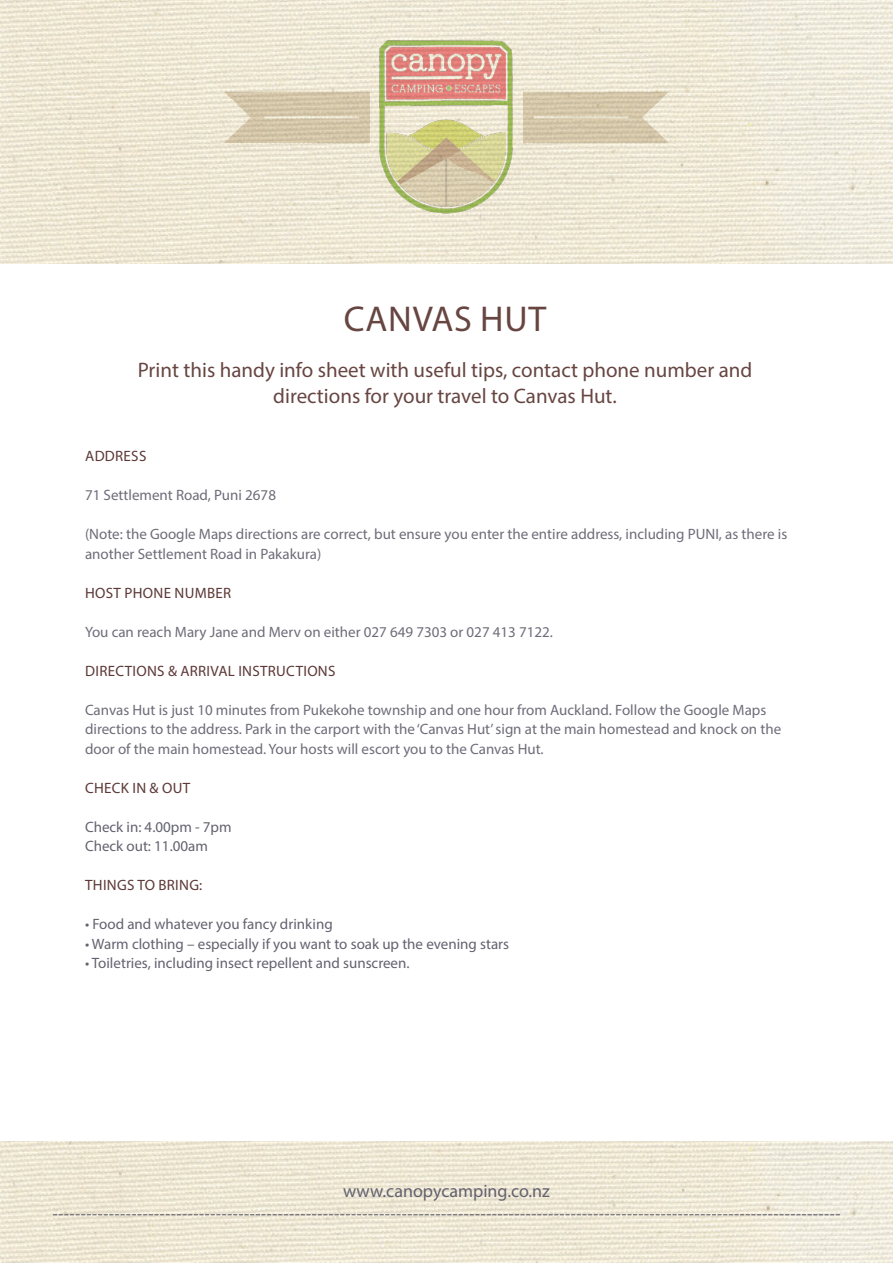
<style>
.page{position:relative;width:893px;height:1263px;background:#fff}
.page>*{position:absolute;margin:0;border:0;box-sizing:border-box;transform-origin:0 0}
.t1{font:36px "Myriad Pro";letter-spacing:.02em;color:#674642}
.t2{font:21px/25.5px "Myriad Pro";color:#674642;text-align:center}
.t3{font:18px "Myriad Pro";color:#636270}
.t4{font:15px/19.5px "Myriad Pro";color:#6f6c79}
.t5{font:15px "Myriad Pro";color:#636270}
.t6{font:15px "Myriad Pro";letter-spacing:.02em;color:#5c3836}
</style>
<div class="page">
<img style="left:0;top:1141px;width:893px;height:122px">
<img style="left:0;top:0;width:893px;height:264px">
<svg style="left:224px;top:92px;width:140px;height:51px;background:#d6c9ad"></svg>
<svg style="left:529px;top:92px;width:140px;height:51px;background:#d7caae"></svg>
<svg style="left:53px;top:1214px;width:787px;height:1px"></svg>
<img style="left:364px;top:34px;width:165px;height:194px">
<p class="t1" style="left:344px;top:297px;width:204px">CANVAS HUT</p>
<p class="t2" style="left:138px;top:357px;width:616px">Print this handy info sheet with useful tips, contact phone number and directions for your travel to Canvas Hut.</p>
<p class="t6" style="left:85px;top:447px;width:63px">ADDRESS</p>
<p class="t4" style="left:85px;top:485px;width:192px">71 Settlement Road, Puni 2678</p>
<p class="t4" style="left:85px;top:524px;width:704px">(Note: the Google Maps directions are correct, but ensure you enter the entire address, including PUNI, as there is another Settlement Road in Pakakura)</p>
<p class="t6" style="left:85px;top:583px;width:148px">HOST PHONE NUMBER</p>
<p class="t4" style="left:85px;top:622px;width:469px">You can reach Mary Jane and Merv on either 027 649 7303 or 027 413 7122.</p>
<p class="t6" style="left:85px;top:661px;width:252px">DIRECTIONS &amp; ARRIVAL INSTRUCTIONS</p>
<p class="t4" style="left:85px;top:700px;width:698px">Canvas Hut is just 10 minutes from Pukekohe township and one hour from Auckland. Follow the Google Maps directions to the address. Park in the carport with the ‘Canvas Hut’ sign at the main homestead and knock on the door of the main homestead. Your hosts will escort you to the Canvas Hut.</p>
<p class="t6" style="left:85px;top:778px;width:106px">CHECK IN &amp; OUT</p>
<p class="t5" style="left:85px;top:817px;width:148px">Check in: 4.00pm - 7pm</p>
<p class="t5" style="left:85px;top:837px;width:124px">Check out: 11.00am</p>
<p class="t6" style="left:85px;top:876px;width:119px">THINGS TO BRING:</p>
<p class="t5" style="left:85px;top:915px;width:249px">• Food and whatever you fancy drinking</p>
<p class="t5" style="left:85px;top:934px;width:426px">• Warm clothing – especially if you want to soak up the evening stars</p>
<p class="t5" style="left:85px;top:954px;width:326px">• Toiletries, including insect repellent and sunscreen.</p>
<p class="t3" style="left:343px;top:1179px;width:208px">www.canopycamping.co.nz</p>
</div>
